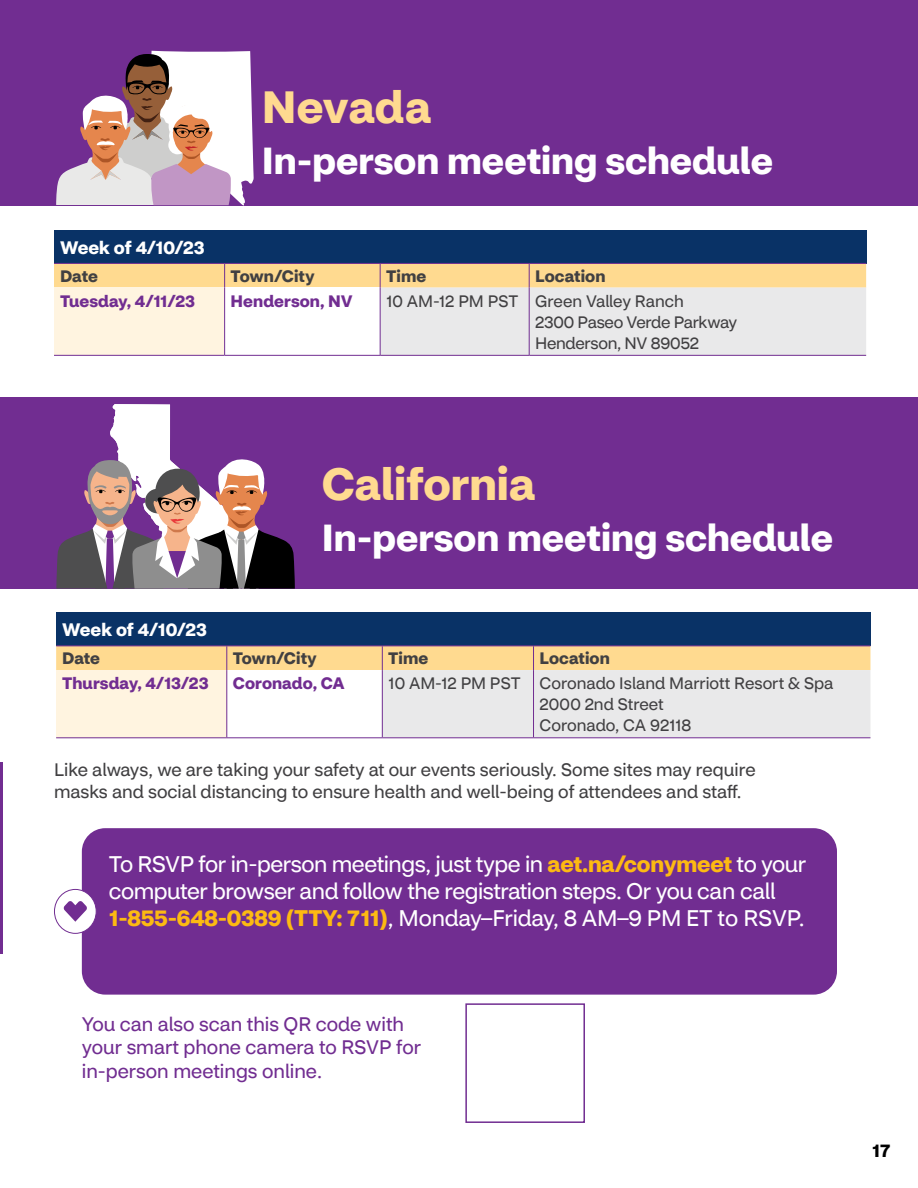
<style>
.page{position:relative;width:918px;height:1188px;background:#fff}
.page>*{position:absolute;margin:0;border:0;box-sizing:border-box;transform-origin:0 0}
.t1{font:700 45px "CVS Health Sans";color:#ffda90}
.t2{font:700 37.5px "CVS Health Sans";color:#fff}
.t3{font:22.5px/27px "CVS Health Sans";letter-spacing:-.02em;color:#fff}
.t4{font:19.5px/23.4px "CVS Health Sans";color:#712d91}
.t5{font:18px/21.6px "CVS Health Sans";color:#414042}
.t6{font:700 18px "CVS Health Sans";color:#fff}
.t7{font:700 18px "CVS Health Sans";color:#000}
.t8{font:16.5px/21px "CVS Health Sans";letter-spacing:-.005em;color:#414042}
.t9{font:700 16.5px "CVS Health Sans";letter-spacing:.005em;color:#712d91}
.t10{font:700 16.5px "CVS Health Sans";color:#414042}
.s1{font-weight:700;color:#fdba12}
</style>
<div class="page">
<hr style="left:0;top:763px;width:3px;height:191px;background:#712d91">
<div style="left:0;top:397px;width:918px;height:192px;background:#712d91"></div>
<div style="left:56px;top:613px;width:814px;height:33px;background:#093266"></div>
<svg style="left:56px;top:646px;width:814px;height:92px;background:#f3e7d3"></svg>
<hr style="left:226px;top:670px;width:1px;height:67px;background:#712d91">
<hr style="left:382px;top:670px;width:1px;height:67px;background:#712d91">
<hr style="left:56px;top:737px;width:171px;height:1px;background:#712d91">
<hr style="left:227px;top:737px;width:155px;height:1px;background:#712d91">
<div style="left:54px;top:230px;width:812px;height:33px;background:#093266"></div>
<hr style="left:380px;top:355px;width:149px;height:1px;background:#712d91">
<hr style="left:529px;top:355px;width:337px;height:1px;background:#712d91">
<svg style="left:54px;top:263px;width:812px;height:92px;background:#f2e6d2"></svg>
<hr style="left:224px;top:288px;width:1px;height:67px;background:#712d91">
<hr style="left:380px;top:288px;width:1px;height:67px;background:#712d91">
<hr style="left:54px;top:355px;width:171px;height:1px;background:#712d91">
<hr style="left:225px;top:355px;width:155px;height:1px;background:#712d91">
<div style="left:0;top:0;width:918px;height:205px;background:#712d91"></div>
<svg style="left:56px;top:404px;width:239px;height:185px"></svg>
<svg style="left:56px;top:51px;width:198px;height:154px"></svg>
<div style="left:82px;top:828px;width:755px;height:167px;background:#712d91;border-radius:23px"></div>
<div style="left:54px;top:889px;width:42px;height:44px;background:#fff;border-radius:50%"></div>
<div style="left:54px;top:889px;width:43px;height:45px;border:1px solid #712d91;border-radius:50%"></div>
<svg style="left:64px;top:901px;width:23px;height:21px"></svg>
<div style="left:465px;top:1003px;width:120px;height:120px;border:2px solid #712d91"></div>
<h1 class="t1" style="left:262px;top:79px;width:171px">Nevada</h1>
<h2 class="t2" style="left:262px;top:137px;width:513px">In-person meeting schedule</h2>
<p class="t6" style="left:60px;top:236px;width:146px">Week of 4/10/23</p>
<p class="t10" style="left:60px;top:265px;width:39px">Date</p>
<p class="t10" style="left:231px;top:265px;width:86px">Town/City</p>
<p class="t10" style="left:386px;top:265px;width:42px">Time</p>
<p class="t10" style="left:535px;top:265px;width:72px">Location</p>
<p class="t9" style="left:60px;top:290px;width:137px">Tuesday, 4/11/23</p>
<p class="t9" style="left:231px;top:290px;width:124px">Henderson, NV</p>
<p class="t8" style="left:535px;top:290px;width:204px;text-indent:-149px">10 AM-12 PM PST Green Valley Ranch<br>2300 Paseo Verde Parkway<br>Henderson, NV 89052</p>
<h1 class="t1" style="left:322px;top:456px;width:215px">California</h1>
<h2 class="t2" style="left:322px;top:514px;width:513px">In-person meeting schedule</h2>
<p class="t6" style="left:62px;top:618px;width:146px">Week of 4/10/23</p>
<p class="t10" style="left:62px;top:648px;width:39px">Date</p>
<p class="t10" style="left:233px;top:648px;width:86px">Town/City</p>
<p class="t10" style="left:388px;top:648px;width:42px">Time</p>
<p class="t10" style="left:540px;top:648px;width:72px">Location</p>
<p class="t9" style="left:62px;top:673px;width:148px">Thursday, 4/13/23</p>
<p class="t9" style="left:233px;top:673px;width:113px">Coronado, CA</p>
<p class="t8" style="left:540px;top:673px;width:296px;text-indent:-151px">10 AM-12 PM PST Coronado Island Marriott Resort &amp; Spa<br>2000 2nd Street<br>Coronado, CA 92118</p>
<p class="t5" style="left:54px;top:759px;width:703px">Like always, we are taking your safety at our events seriously. Some sites may require masks and social distancing to ensure health and well-being of attendees and staff.</p>
<p class="t3" style="left:109px;top:851px;width:699px">To RSVP for in-person meetings, just type in <span class="s1">aet.na/conymeet</span> to your computer browser and follow the registration steps. Or you can call<br><span class="s1">1-855-648-0389 (TTY: 711)</span>, Monday–Friday, 8 AM–9 PM ET to RSVP.</p>
<p class="t4" style="left:82px;top:1012px;width:341px">You can also scan this QR code with your smart phone camera to RSVP for in-person meetings online.</p>
<p class="t7" style="left:872px;top:1140px;width:20px">17</p>
</div>
